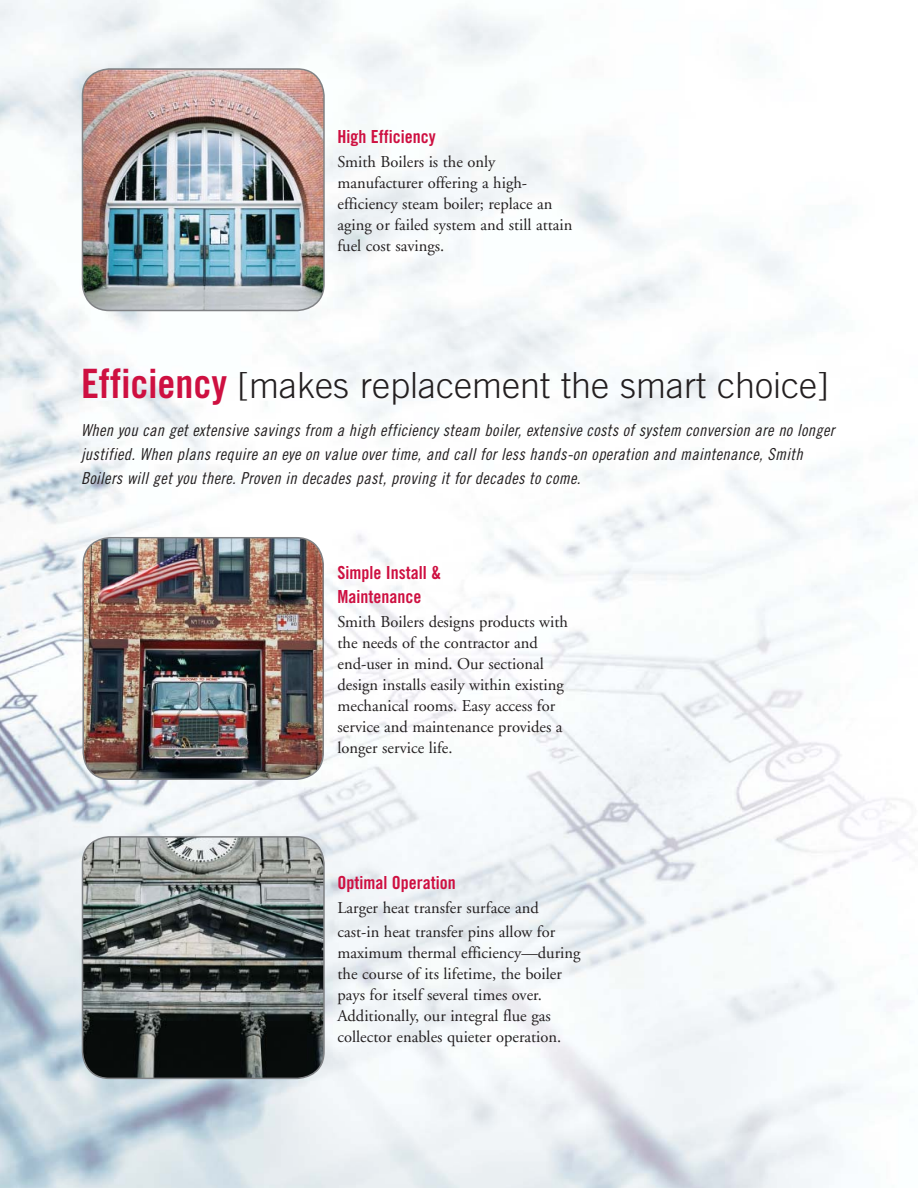
<style>
.page{position:relative;width:918px;height:1188px;background:#fff}
.page>*{position:absolute;margin:0;border:0;box-sizing:border-box;transform-origin:0 0}
.t1{font:300 36px "Trade Gothic";color:#231f20}
.t2{font:18px/24px "Trade Gothic Bold Cond Twenty";color:#ce1041}
.t3{font:16.5px/21px "Adobe Garamond";color:#231f20}
.t4{font:16.5px/24px "Trade Gothic Cond Eighteen Obl";letter-spacing:.02em;color:#231f20}
.s1{font-family:"Trade Gothic Bold Cond Twenty";font-weight:400;font-size:40.5px;color:#ce1041}
</style>
<div class="page">
<img style="left:0;top:0;width:905px;height:1188px">
<img style="left:82px;top:69px;width:242px;height:241px;border-radius:27px">
<div style="left:82px;top:68px;width:243px;height:243px;border:2px solid #808285;border-radius:27px"></div>
<img style="left:83px;top:538px;width:240px;height:241px;border-radius:27px">
<div style="left:82px;top:537px;width:242px;height:243px;border:2px solid #808285;border-radius:27px"></div>
<img style="left:82px;top:837px;width:242px;height:241px;border-radius:27px">
<div style="left:82px;top:836px;width:243px;height:243px;border:2px solid #808285;border-radius:27px"></div>
<p class="t2" style="left:338px;top:127px;width:100px">High Efficiency</p>
<p class="t3" style="left:338px;top:153px;width:237px">Smith Boilers is the only manufacturer offering a high&shy;efficiency steam boiler; replace an aging or failed system and still attain fuel cost savings.</p>
<h1 class="t1" style="left:81px;top:372px;width:750px"><span class="s1">Efficiency</span> [makes replacement the smart choice]</h1>
<p class="t4" style="left:81px;top:419px;width:755px">When you can get extensive savings from a high efficiency steam boiler, extensive costs of system conversion are no longer justified. When plans require an eye on value over time, and call for less hands-on operation and maintenance, Smith<br>Boilers will get you there. Proven in decades past, proving it for decades to come.</p>
<p class="t2" style="left:338px;top:562px;width:105px">Simple Install &amp;<br>Maintenance</p>
<p class="t3" style="left:338px;top:613px;width:232px">Smith Boilers designs products with the needs of the contractor and end-user in mind. Our sectional design installs easily within existing mechanical rooms. Easy access for service and maintenance provides a longer service life.</p>
<p class="t2" style="left:338px;top:872px;width:120px">Optimal Operation</p>
<p class="t3" style="left:338px;top:897px;width:219px;line-height:24px">Larger heat transfer surface and cast-in heat transfer pins allow for</p>
<p class="t3" style="left:338px;top:944px;width:244px">maximum thermal efficiency—during the course of its lifetime, the boiler pays for itself several times over.<br>Additionally, our integral flue gas collector enables quieter operation.</p>
</div>
